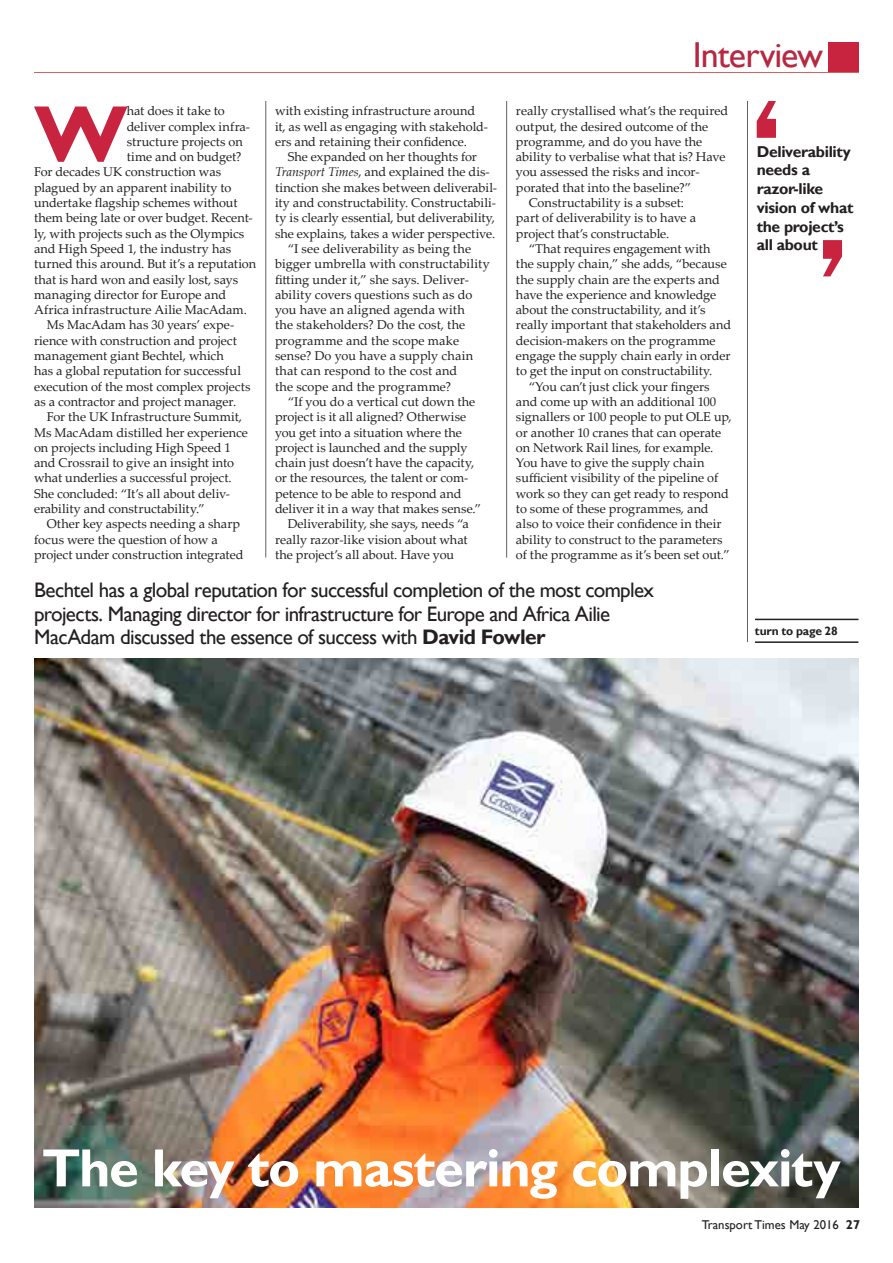
<style>
.page{position:relative;width:893px;height:1263px;background:#fff}
.page>*{position:absolute;margin:0;border:0;box-sizing:border-box;transform-origin:0 0}
.t1{font:700 80.1px "Gill Sans";color:#c8233f}
.t2{font:700 54px "Gill Sans";letter-spacing:-.025em;color:#fff}
.t3{font:36px "Gill Sans";letter-spacing:-.025em;color:#b62841}
.t4{font:21px/23.2px "Gill Sans";letter-spacing:-.03em;color:#231f20}
.t5{font:700 15.75px/18.8px "Gill Sans";letter-spacing:-.02em;color:#231f20}
.t6{font:12.75px/15.3px "Palatino Linotype";color:#231f20}
.t7{font:12.75px "Gill Sans";color:#231f20}
.t8{font:700 12px "Gill Sans";letter-spacing:-.01em;color:#231f20}
.s1{font-style:italic}
.s2{font-weight:700}
</style>
<div class="page">
<div style="left:829px;top:43px;width:30px;height:30px;background:#c8233f"></div>
<hr style="left:34px;top:72px;width:825px;height:1px;background:#d3625e">
<img style="left:34px;top:658px;width:824px;height:550px">
<hr style="left:755px;top:619px;width:103px;height:1px;background:#231f20">
<hr style="left:755px;top:641px;width:103px;height:2px;background:#231f20">
<hr style="left:266px;top:101px;width:1px;height:457px;background:#636366">
<hr style="left:506px;top:101px;width:1px;height:457px;background:#636366">
<hr style="left:747px;top:101px;width:1px;height:541px;background:#636366">
<svg style="left:757px;top:101px;width:19px;height:37px"></svg>
<svg style="left:823px;top:240px;width:19px;height:36px"></svg>
<h1 class="t1" style="left:34px;top:86px;width:95px">W</h1>
<p class="t6" style="left:127px;top:103px;width:100px">hat does it take to</p>
<p class="t6" style="left:127px;top:118px;width:125px">deliver complex infra-</p>
<p class="t6" style="left:127px;top:133px;width:118px">structure projects on</p>
<p class="t6" style="left:127px;top:149px;width:116px">time and on budget?</p>
<p class="t6" style="left:34px;top:164px;width:189px">For decades UK construction was</p>
<p class="t6" style="left:34px;top:179px;width:199px">plagued by an apparent inability to</p>
<p class="t6" style="left:34px;top:195px;width:205px">undertake flagship schemes without</p>
<p class="t6" style="left:34px;top:210px;width:220px">them being late or over budget. Recent-</p>
<p class="t6" style="left:34px;top:225px;width:212px">ly, with projects such as the Olympics</p>
<p class="t6" style="left:34px;top:240px;width:199px">and High Speed 1, the industry has</p>
<p class="t6" style="left:34px;top:256px;width:224px">turned this around. But it’s a reputation</p>
<p class="t6" style="left:34px;top:271px;width:206px">that is hard won and easily lost, says</p>
<p class="t6" style="left:34px;top:286px;width:194px">managing director for Europe and</p>
<p class="t6" style="left:34px;top:302px;width:214px">Africa infrastructure Ailie MacAdam.</p>
<p class="t6" style="left:47px;top:317px;width:189px">Ms MacAdam has 30 years’ expe-</p>
<p class="t6" style="left:34px;top:332px;width:204px">rience with construction and project</p>
<p class="t6" style="left:34px;top:348px;width:191px">management giant Bechtel, which</p>
<p class="t6" style="left:34px;top:363px;width:209px">has a global reputation for successful</p>
<p class="t6" style="left:34px;top:378px;width:218px">execution of the most complex projects</p>
<p class="t6" style="left:34px;top:393px;width:204px">as a contractor and project manager.</p>
<p class="t6" style="left:47px;top:409px;width:197px">For the UK Infrastructure Summit,</p>
<p class="t6" style="left:34px;top:424px;width:215px">Ms MacAdam distilled her experience</p>
<p class="t6" style="left:34px;top:439px;width:198px">on projects including High Speed 1</p>
<p class="t6" style="left:34px;top:455px;width:202px">and Crossrail to give an insight into</p>
<p class="t6" style="left:34px;top:470px;width:199px">what underlies a successful project.</p>
<p class="t6" style="left:34px;top:485px;width:198px">She concluded: “It’s all about deliv-</p>
<p class="t6" style="left:34px;top:501px;width:172px">erability and constructability.”</p>
<p class="t6" style="left:47px;top:516px;width:195px">Other key aspects needing a sharp</p>
<p class="t6" style="left:34px;top:531px;width:185px">focus were the question of how a</p>
<p class="t6" style="left:34px;top:546px;width:211px">project under construction integrated</p>
<p class="t6" style="left:275px;top:103px;width:214px">with existing infrastructure around it, as well as engaging with stakehold&shy;ers and retaining their confidence.</p>
<p class="t6" style="left:288px;top:149px;width:191px">She expanded on her thoughts for</p>
<p class="t6" style="left:275px;top:164px;width:216px"><span class="s1">Transport Times</span>, and explained the dis-</p>
<p class="t6" style="left:275px;top:179px;width:224px">tinction she makes between deliverabil-</p>
<p class="t6" style="left:275px;top:195px;width:223px">ity and constructability. Constructabili-</p>
<p class="t6" style="left:275px;top:210px;width:222px">ty is clearly essential, but deliverability,</p>
<p class="t6" style="left:275px;top:225px;width:222px">she explains, takes a wider perspective.</p>
<p class="t6" style="left:288px;top:240px;width:185px">“I see deliverability as being the</p>
<p class="t6" style="left:275px;top:256px;width:216px">bigger umbrella with constructability</p>
<p class="t6" style="left:275px;top:271px;width:196px">fitting under it,” she says. Deliver-</p>
<p class="t6" style="left:275px;top:286px;width:199px">ability covers questions such as do</p>
<p class="t6" style="left:275px;top:302px;width:191px">you have an aligned agenda with</p>
<p class="t6" style="left:275px;top:317px;width:192px">the stakeholders? Do the cost, the</p>
<p class="t6" style="left:275px;top:332px;width:186px">programme and the scope make</p>
<p class="t6" style="left:275px;top:348px;width:200px">sense? Do you have a supply chain</p>
<p class="t6" style="left:275px;top:363px;width:184px">that can respond to the cost and</p>
<p class="t6" style="left:275px;top:378px;width:178px">the scope and the programme?</p>
<p class="t6" style="left:288px;top:393px;width:189px">“If you do a vertical cut down the</p>
<p class="t6" style="left:275px;top:409px;width:193px">project is it all aligned? Otherwise</p>
<p class="t6" style="left:275px;top:424px;width:188px">you get into a situation where the</p>
<p class="t6" style="left:275px;top:439px;width:194px">project is launched and the supply</p>
<p class="t6" style="left:275px;top:455px;width:201px">chain just doesn’t have the capacity,</p>
<p class="t6" style="left:275px;top:470px;width:195px">or the resources, the talent or com-</p>
<p class="t6" style="left:275px;top:485px;width:188px">petence to be able to respond and</p>
<p class="t6" style="left:275px;top:501px;width:208px">deliver it in a way that makes sense.”</p>
<p class="t6" style="left:288px;top:516px;width:183px">Deliverability, she says, needs “a</p>
<p class="t6" style="left:275px;top:531px;width:194px">really razor-like vision about what</p>
<p class="t6" style="left:275px;top:546px;width:181px">the project’s all about. Have you</p>
<h3 class="t3" style="left:693px;top:34px;width:132px">Interview</h3>
<p class="t6" style="left:516px;top:103px;width:214px">really crystallised what’s the required</p>
<p class="t6" style="left:516px;top:118px;width:194px">output, the desired outcome of the</p>
<p class="t6" style="left:516px;top:133px;width:188px">programme, and do you have the</p>
<p class="t6" style="left:516px;top:149px;width:211px">ability to verbalise what that is? Have</p>
<p class="t6" style="left:516px;top:164px;width:185px">you assessed the risks and incor-</p>
<p class="t6" style="left:516px;top:179px;width:177px">porated that into the baseline?”</p>
<p class="t6" style="left:529px;top:195px;width:157px">Constructability is a subset:</p>
<p class="t6" style="left:516px;top:210px;width:182px">part of deliverability is to have a</p>
<p class="t6" style="left:516px;top:225px;width:155px">project that’s constructable.</p>
<p class="t6" style="left:529px;top:240px;width:183px">“That requires engagement with</p>
<p class="t6" style="left:516px;top:256px;width:212px">the supply chain,” she adds, “because</p>
<p class="t6" style="left:516px;top:271px;width:205px">the supply chain are the experts and</p>
<p class="t6" style="left:516px;top:286px;width:202px">have the experience and knowledge</p>
<p class="t6" style="left:516px;top:302px;width:191px">about the constructability, and it’s</p>
<p class="t6" style="left:516px;top:317px;width:217px">really important that stakeholders and</p>
<p class="t6" style="left:516px;top:332px;width:201px">decision-makers on the programme</p>
<p class="t6" style="left:516px;top:348px;width:216px">engage the supply chain early in order</p>
<p class="t6" style="left:516px;top:363px;width:198px">to get the input on constructability.</p>
<p class="t6" style="left:529px;top:378px;width:182px">“You can’t just click your fingers</p>
<p class="t6" style="left:516px;top:393px;width:202px">and come up with an additional 100</p>
<p class="t6" style="left:516px;top:409px;width:217px">signallers or 100 people to put OLE up,</p>
<p class="t6" style="left:516px;top:424px;width:207px">or another 10 cranes that can operate</p>
<p class="t6" style="left:516px;top:439px;width:199px">on Network Rail lines, for example.</p>
<p class="t6" style="left:516px;top:455px;width:190px">You have to give the supply chain</p>
<p class="t6" style="left:516px;top:470px;width:204px">sufficient visibility of the pipeline of</p>
<p class="t6" style="left:516px;top:485px;width:214px">work so they can get ready to respond</p>
<p class="t6" style="left:516px;top:501px;width:194px">to some of these programmes, and</p>
<p class="t6" style="left:516px;top:516px;width:207px">also to voice their confidence in their</p>
<p class="t6" style="left:516px;top:531px;width:208px">ability to construct to the parameters</p>
<p class="t6" style="left:516px;top:546px;width:215px">of the programme as it’s been set out.”</p>
<p class="t5" style="left:757px;top:142px;width:98px">Deliverability needs a razor-like vision of what the project’s all about</p>
<h3 class="t4" style="left:34px;top:579px;width:622px">Bechtel has a global reputation for successful completion of the most complex projects. Managing director for infrastructure for Europe and Africa Ailie<br>MacAdam discussed the essence of success with <span class="s2">David Fowler</span></h3>
<p class="t8" style="left:755px;top:624px;width:84px">turn to page 28</p>
<h2 class="t2" style="left:42px;top:1136px;width:800px">The key to mastering complexity</h2>
<p class="t7" style="left:702px;top:1217px;width:160px">Transport Times May 2016 <span class="s2">27</span></p>
</div>
